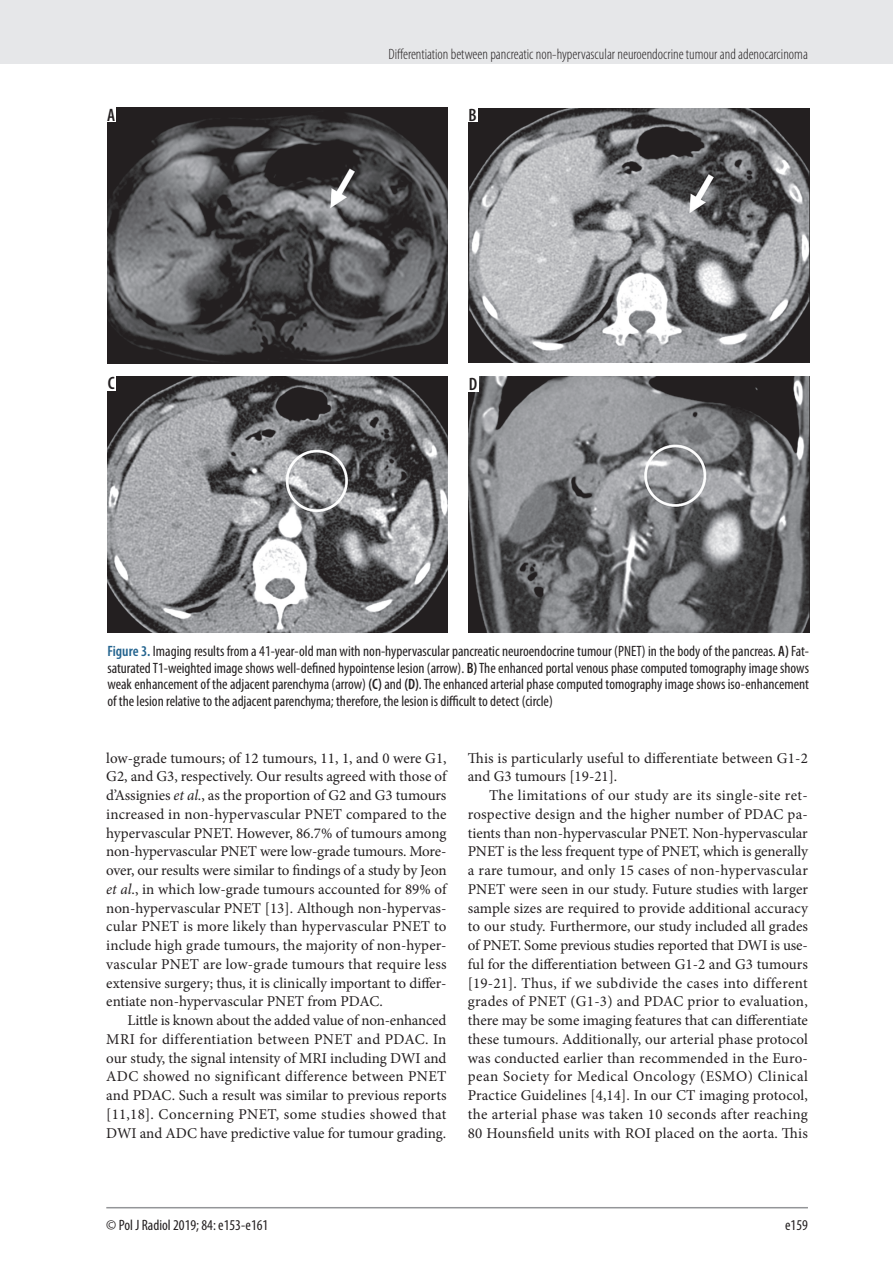
<style>
.page{position:relative;width:893px;height:1263px;background:#fff}
.page>*{position:absolute;margin:0;border:0;box-sizing:border-box;transform-origin:0 0}
.t1{font:600 condensed 18px "Myriad Pro";color:#231f20}
.t2{font:15px/18.8px "Minion Pro";letter-spacing:.005em;color:#231f20;text-align:justify}
.t3{font:condensed 15px/16.5px "Myriad Pro";color:#231f20;text-align:justify}
.t4{font:300 condensed 15px "Myriad Pro";color:#231f20}
.s1{font-weight:600;color:#24648f}
.s2{font-weight:600}
.s3{font-style:italic}
</style>
<div class="page">
<div style="left:0;top:0;width:893px;height:64px;background:#e6e7e9"></div>
<hr style="left:106px;top:1207px;width:702px;height:1px;background:#939598">
<img style="left:107px;top:108px;width:341px;height:256px">
<img style="left:107px;top:376px;width:341px;height:256px">
<img style="left:469px;top:108px;width:340px;height:255px">
<img style="left:469px;top:376px;width:340px;height:256px">
<div style="left:106px;top:106px;width:10px;height:16px;background:#fff"></div>
<div style="left:106px;top:375px;width:10px;height:15px;background:#fff"></div>
<div style="left:468px;top:376px;width:10px;height:15px;background:#fff"></div>
<div style="left:468px;top:106px;width:9px;height:16px;background:#fff"></div>
<p class="t1" style="left:107px;top:104px;width:10px">A</p>
<p class="t4" style="left:388px;top:45px;width:421px">Differentiation between pancreatic non-hypervascular neuroendocrine tumour and adenocarcinoma</p>
<p class="t1" style="left:469px;top:104px;width:10px">B</p>
<p class="t1" style="left:108px;top:372px;width:8px">C</p>
<p class="t1" style="left:469px;top:373px;width:10px">D</p>
<p class="t3" style="left:107px;top:643px;width:703px"><span class="s1">Figure 3.</span> Imaging results from a 41-year-old man with non-hypervascular pancreatic neuroendocrine tumour (PNET) in the body of the pancreas. <span class="s2">A)</span> Fat&shy;saturated T1-weighted image shows well-defined hypointense lesion (arrow). <span class="s2">B)</span> The enhanced portal venous phase computed tomography image shows weak enhancement of the adjacent parenchyma (arrow) <span class="s2">(C)</span> and <span class="s2">(D)</span>. The enhanced arterial phase computed tomography image shows iso-enhancement of the lesion relative to the adjacent parenchyma; therefore, the lesion is difficult to detect (circle)</p>
<p class="t2" style="left:106px;top:748px;width:342px">low-grade tumours; of 12 tumours, 11, 1, and 0 were G1, G2, and G3, respectively. Our results agreed with those of d’Assignies <span class="s3">et al</span>., as the proportion of G2 and G3 tumours increased in non-hypervascular PNET compared to the hypervascular PNET. However, 86.7% of tumours among non-hypervascular PNET were low-grade tumours. More&shy;over, our results were similar to findings of a study by Jeon <span class="s3">et al</span>., in which low-grade tumours accounted for 89% of non-hypervascular PNET [13]. Although non-hypervas&shy;cular PNET is more likely than hypervascular PNET to include high grade tumours, the majority of non-hyper&shy;vascular PNET are low-grade tumours that require less extensive surgery; thus, it is clinically important to differ&shy;entiate non-hypervascular PNET from PDAC.</p>
<p class="t2" style="left:106px;top:1011px;width:342px;text-indent:21px">Little is known about the added value of non-enhanced MRI for differentiation between PNET and PDAC. In our study, the signal intensity of MRI including DWI and ADC showed no significant difference between PNET and PDAC. Such a result was similar to previous reports [11,18]. Concerning PNET, some studies showed that DWI and ADC have predictive value for tumour grading.</p>
<p class="t2" style="left:468px;top:748px;width:342px">This is particularly useful to differentiate between G1-2 and G3 tumours [19-21].</p>
<p class="t2" style="left:468px;top:786px;width:342px;text-indent:21px">The limitations of our study are its single-site ret&shy;rospective design and the higher number of PDAC pa&shy;tients than non-hypervascular PNET. Non-hypervascular PNET is the less frequent type of PNET, which is generally a rare tumour, and only 15 cases of non-hypervascular PNET were seen in our study. Future studies with larger sample sizes are required to provide additional accuracy to our study. Furthermore, our study included all grades of PNET. Some previous studies reported that DWI is use&shy;ful for the differentiation between G1-2 and G3 tumours [19-21]. Thus, if we subdivide the cases into different grades of PNET (G1-3) and PDAC prior to evaluation, there may be some imaging features that can differentiate these tumours. Additionally, our arterial phase protocol was conducted earlier than recommended in the Euro&shy;pean Society for Medical Oncology (ESMO) Clinical Practice Guidelines [4,14]. In our CT imaging protocol, the arterial phase was taken 10 seconds after reaching 80 Hounsfield units with ROI placed on the aorta. This</p>
<p class="t3" style="left:106px;top:1216px;width:164px">© Pol J Radiol 2019; 84: e153-e161</p>
<p class="t3" style="left:785px;top:1216px;width:24px">e159</p>
</div>
